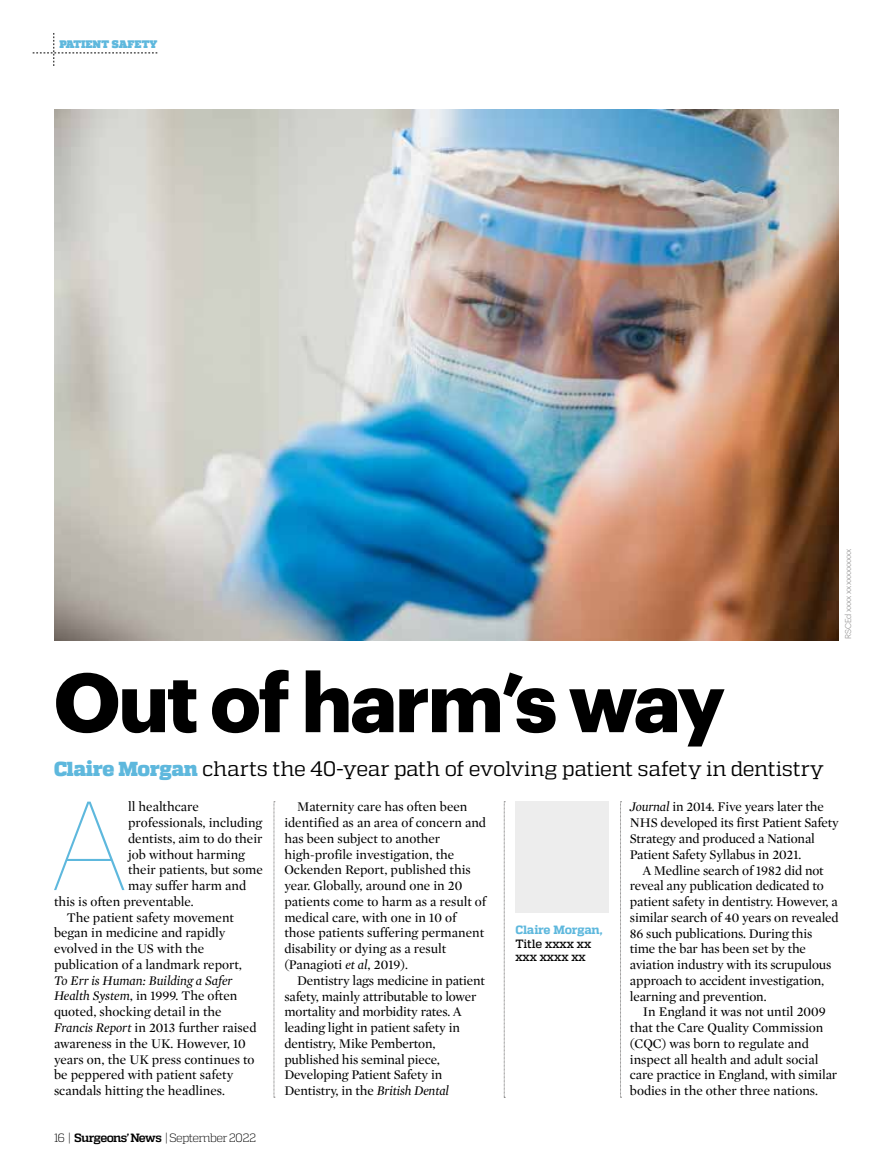
<style>
.page{position:relative;width:893px;height:1170px;background:#fff}
.page>*{position:absolute;margin:0;border:0;box-sizing:border-box;transform-origin:0 0}
.t1{font:100 123.6px "Graphik";color:#5eb8dd}
.t2{font:700 81.9px "Graphik";letter-spacing:-.03em;color:#000}
.t3{font:21px "Quadon";letter-spacing:-.015em;color:#000}
.t4{font:13.5px/15.8px "Mercury Display Roman";color:#000}
.t5{font:italic 13.5px "Mercury Display";color:#000}
.t6{font:300 12px "Quadon";letter-spacing:-.06em;color:#000}
.t7{font:500 12px/13.5px "Quadon";color:#000}
.t8{font:800 12px "Quadon";letter-spacing:-.015em;color:#5eb8dd}
.t9{font:800 10.95px "Quadon";color:#5eb8dd}
.t10{font:300 8.25px "Graphik";letter-spacing:-.015em;color:#7c7b7b}
.s1{font-weight:900;font-size:20.25px;color:#5eb8dd}
.s2{font-family:"Mercury Display";font-style:italic}
.s3{font-weight:400}
.s4{font-weight:700}
</style>
<div class="page">
<img style="left:54px;top:109px;width:785px;height:531px">
<svg style="left:33px;top:33px;width:124px;height:33px"></svg>
<svg style="left:620px;top:801px;width:1px;height:296px"></svg>
<svg style="left:504px;top:801px;width:1px;height:296px"></svg>
<svg style="left:274px;top:801px;width:1px;height:296px"></svg>
<div style="left:515px;top:801px;width:94px;height:111px;background:#ededed"></div>
<p class="t9" style="left:59px;top:38px;width:100px">PATIENT SAFETY</p>
<h2 class="t2" style="left:54px;top:639px;width:673px">Out of harm’s way</h2>
<h3 class="t3" style="left:54px;top:756px;width:771px"><span class="s1">Claire Morgan</span> charts the 40-year path of evolving patient safety in dentistry</h3>
<p class="t10" style="left:842px;top:639px;width:92px;rotate:-90deg">RSCEd xxxx xxxxxxxxxxx</p>
<h1 class="t1" style="left:50px;top:758px;width:79px">A</h1>
<p class="t4" style="left:128px;top:799px;width:72px">ll healthcare</p>
<p class="t4" style="left:128px;top:814px;width:136px">professionals, including</p>
<p class="t4" style="left:128px;top:830px;width:136px">dentists, aim to do their</p>
<p class="t4" style="left:128px;top:846px;width:118px">job without harming</p>
<p class="t4" style="left:128px;top:862px;width:136px">their patients, but some</p>
<p class="t4" style="left:128px;top:877px;width:119px">may suffer harm and</p>
<p class="t4" style="left:54px;top:893px;width:141px">this is often preventable.</p>
<p class="t4" style="left:67px;top:909px;width:169px">The patient safety movement</p>
<p class="t4" style="left:54px;top:925px;width:173px">began in medicine and rapidly</p>
<p class="t4" style="left:54px;top:940px;width:152px">evolved in the US with the</p>
<p class="t4" style="left:54px;top:956px;width:190px">publication of a landmark report,</p>
<p class="t5" style="left:54px;top:972px;width:180px">To Err is Human: Building a Safer</p>
<p class="t4" style="left:54px;top:988px;width:204px"><span class="s2">Health System</span>, in 1999. The often quoted, shocking detail in the <span class="s2">Francis Report</span> in 2013 further raised awareness in the UK. However, 10 years on, the UK press continues to be peppered with patient safety scandals hitting the headlines.</p>
<p class="t6" style="left:54px;top:1130px;width:204px">16 <span class="s3">|</span> <span class="s4">Surgeons’ News</span> <span class="s3">|</span> September 2022</p>
<p class="t4" style="left:284px;top:799px;width:203px;text-indent:13px">Maternity care has often been identified as an area of concern and has been subject to another high-profile investigation, the<br>Ockenden Report, published this year. Globally, around one in 20 patients come to harm as a result of medical care, with one in 10 of those patients suffering permanent disability or dying as a result (Panagioti <span class="s2">et al</span>, 2019).</p>
<p class="t4" style="left:284px;top:972px;width:202px;text-indent:13px">Dentistry lags medicine in patient safety, mainly attributable to lower mortality and morbidity rates. A leading light in patient safety in dentistry, Mike Pemberton, published his seminal piece,<br>Developing Patient Safety in<br>Dentistry, in the <span class="s2">British Dental</span></p>
<p class="t8" style="left:515px;top:922px;width:89px">Claire Morgan,</p>
<p class="t7" style="left:515px;top:936px;width:77px">Title xxxx xx xxx xxxx xx</p>
<p class="t4" style="left:630px;top:799px;width:210px"><span class="s2">Journal</span> in 2014. Five years later the NHS developed its first Patient Safety Strategy and produced a National Patient Safety Syllabus in 2021.</p>
<p class="t4" style="left:630px;top:862px;width:210px;text-indent:13px">A Medline search of 1982 did not reveal any publication dedicated to patient safety in dentistry. However, a similar search of 40 years on revealed 86 such publications. During this time the bar has been set by the aviation industry with its scrupulous approach to accident investigation, learning and prevention.</p>
<p class="t4" style="left:630px;top:1004px;width:209px;text-indent:13px">In England it was not until 2009 that the Care Quality Commission (CQC) was born to regulate and inspect all health and adult social care practice in England, with similar bodies in the other three nations.</p>
</div>
